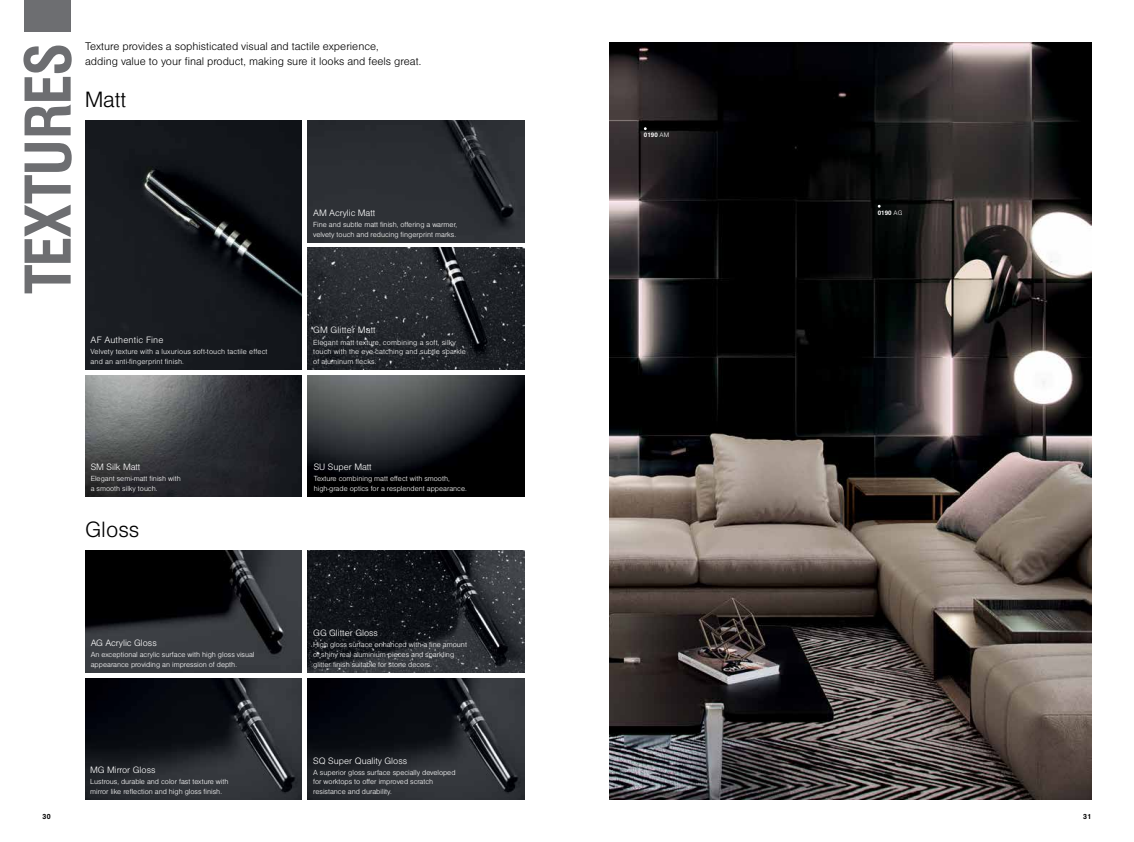
<style>
.page{position:relative;width:1134px;height:842px;background:#fff}
.page>*{position:absolute;margin:0;border:0;box-sizing:border-box;transform-origin:0 0}
.t1{font:700 condensed 72px "Helen Pro";letter-spacing:-.015em;color:#6d6e71}
.t2{font:300 24px "Helen Pro";color:#000}
.t3{font:300 12px/14.4px "Helen Pro";color:#000}
.t4{font:300 10px "Helen Pro";color:#fff}
.t5{font:300 8px/9.6px "Helen Pro";color:#fff}
.t6{font:700 8px "Helen Pro";color:#000}
.t7{font:700 7px "Helen Pro";color:#fff}
.s1{font-weight:300}
</style>
<div class="page">
<img style="left:85px;top:678px;width:217px;height:121px">
<img style="left:308px;top:678px;width:216px;height:121px">
<img style="left:308px;top:551px;width:216px;height:121px">
<img style="left:85px;top:551px;width:217px;height:121px">
<img style="left:308px;top:121px;width:216px;height:121px">
<img style="left:308px;top:375px;width:217px;height:121px">
<img style="left:85px;top:375px;width:217px;height:121px">
<img style="left:308px;top:248px;width:216px;height:121px">
<img style="left:85px;top:121px;width:217px;height:248px">
<img style="left:609px;top:43px;width:482px;height:756px">
<div style="left:25px;top:0;width:46px;height:31px;background:#6d6e71"></div>
<h1 class="t1" style="left:0;top:294px;width:253px;rotate:-90deg">TEXTURES</h1>
<h3 class="t3" style="left:85px;top:39px;width:338px">Texture provides a sophisticated visual and tactile experience,<br>adding value to your final product, making sure it looks and feels great.</h3>
<h2 class="t2" style="left:85px;top:84px;width:43px">Matt</h2>
<p class="t4" style="left:91px;top:334px;width:75px">AF Authentic Fine</p>
<p class="t5" style="left:91px;top:347px;width:178px">Velvety texture with a luxurious soft-touch tactile effect and an anti-fingerprint finish.</p>
<p class="t4" style="left:313px;top:206px;width:64px">AM Acrylic Matt</p>
<p class="t5" style="left:313px;top:219px;width:145px">Fine and subtle matt finish, offering a warmer, velvety touch and reducing fingerprint marks.</p>
<p class="t4" style="left:313px;top:324px;width:64px">GM Glitter Matt</p>
<p class="t5" style="left:313px;top:337px;width:154px">Elegant matt texture, combining a soft, silky touch with the eye-catching and subtle sparkle of aluminum flecks.</p>
<p class="t4" style="left:91px;top:461px;width:51px">SM Silk Matt</p>
<p class="t5" style="left:91px;top:474px;width:92px">Elegant semi-matt finish with a smooth silky touch.</p>
<h2 class="t2" style="left:85px;top:514px;width:56px">Gloss</h2>
<p class="t4" style="left:91px;top:636px;width:67px">AG Acrylic Gloss</p>
<p class="t5" style="left:91px;top:650px;width:165px">An exceptional acrylic surface with high gloss visual appearance providing an impression of depth.</p>
<p class="t4" style="left:90px;top:764px;width:67px">MG Mirror Gloss</p>
<p class="t5" style="left:90px;top:777px;width:140px">Lustrous, durable and color fast texture with mirror like reflection and high gloss finish.</p>
<p class="t4" style="left:314px;top:461px;width:59px">SU Super Matt</p>
<p class="t5" style="left:314px;top:474px;width:155px">Texture combining matt effect with smooth, high-grade optics for a resplendent appearance.</p>
<p class="t4" style="left:313px;top:627px;width:66px">GG Glitter Gloss</p>
<p class="t5" style="left:313px;top:640px;width:155px">High gloss surface enhanced with a fine amount of shiny real aluminium pieces and sparkling glitter finish suitable for stone decors.</p>
<p class="t4" style="left:313px;top:754px;width:95px">SQ Super Quality Gloss</p>
<p class="t5" style="left:313px;top:767px;width:144px">A superior gloss surface specially developed for worktops to offer improved scratch resistance and durability.</p>
<p class="t7" style="left:644px;top:131px;width:27px">0190 <span class="s1">AM</span></p>
<p class="t7" style="left:878px;top:208px;width:26px">0190 <span class="s1">AG</span></p>
<p class="t6" style="left:43px;top:811px;width:10px">30</p>
<p class="t6" style="left:1083px;top:811px;width:10px">31</p>
</div>
